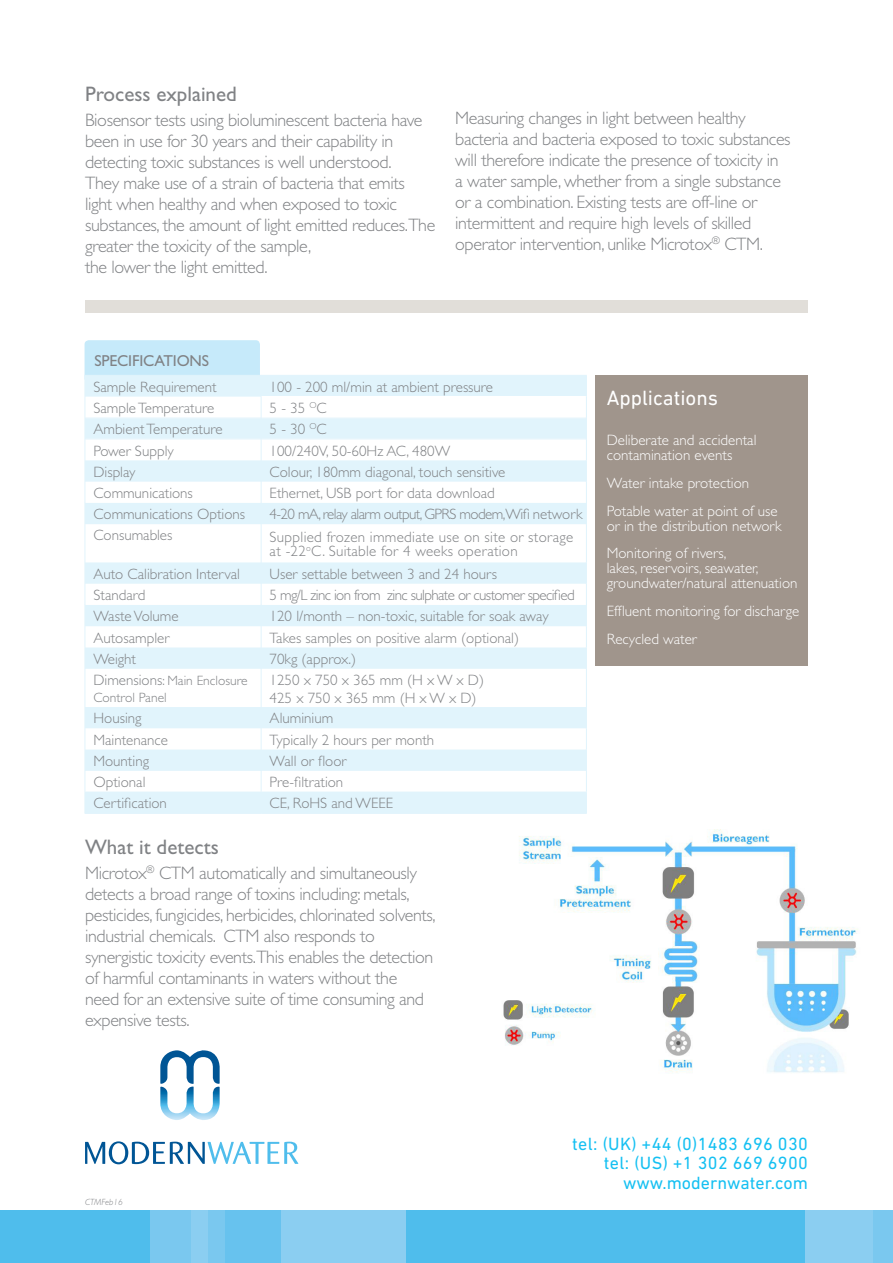
<style>
.page{position:relative;width:893px;height:1263px;background:#fff}
.page>*{position:absolute;margin:0;border:0;box-sizing:border-box;transform-origin:0 0}
.t1{font:21px "Gill Sans";color:#808285}
.t2{font:21px "DIN Next LT Pro";color:#fff}
.t3{font:300 18px/21px "Gill Sans";letter-spacing:-.02em;color:#808285}
.t4{font:18px/19.5px "DIN Next LT Pro";letter-spacing:.02em;color:#15c0f2;text-align:right}
.t5{font:15.9px "Gill Sans";letter-spacing:-.01em;color:#808285}
.t6{font:300 15px/18px "Gill Sans";color:#808285}
.t7{font:300 15px/15px "Gill Sans";color:#fff}
.t8{font:300 15px "Gill Sans";letter-spacing:-.04em;color:#808285}
.t9{font:300 15px/13.5px "Gill Sans";letter-spacing:.02em;color:#808285}
.t10{font:300 13.5px "Gill Sans";color:#808285}
.t11{font:italic 300 9px "Gill Sans";color:#808285}
.s1{font-size:15px}
</style>
<div class="page">
<div style="left:191px;top:1210px;width:215px;height:53px;background:#8bcef1"></div>
<div style="left:0;top:1210px;width:173px;height:53px;background:#4fbdec"></div>
<div style="left:151px;top:1210px;width:40px;height:53px;background:#7ac8ef"></div>
<div style="left:208px;top:1210px;width:17px;height:53px;background:#7ac8ef"></div>
<div style="left:406px;top:1210px;width:399px;height:53px;background:#4fbdec"></div>
<div style="left:805px;top:1210px;width:68px;height:53px;background:#8bcef1"></div>
<div style="left:873px;top:1210px;width:20px;height:53px;background:#7ac8ef"></div>
<div style="left:225px;top:1210px;width:56px;height:53px;background:#67c2ee"></div>
<svg style="left:160px;top:1050px;width:60px;height:70px"></svg>
<svg style="left:85px;top:1141px;width:213px;height:23px"></svg>
<div style="left:595px;top:375px;width:213px;height:290px;background:#a0958c"></div>
<div style="left:85px;top:340px;width:175px;height:43px;background:#c6eafa;border-radius:4px"></div>
<svg style="left:86px;top:376px;width:500px;height:437px"></svg>
<div style="left:261px;top:397px;width:325px;height:21px;background:#fff"></div>
<hr style="left:85px;top:417px;width:176px;height:1px;background:#eef8fd">
<hr style="left:261px;top:417px;width:325px;height:1px;background:#eef8fd">
<hr style="left:85px;top:439px;width:176px;height:1px;background:#eef8fd">
<hr style="left:261px;top:439px;width:325px;height:1px;background:#eef8fd">
<hr style="left:85px;top:375px;width:176px;height:1px;background:#e1f4fc">
<hr style="left:261px;top:375px;width:326px;height:1px;background:#e1f4fc">
<svg style="left:85px;top:376px;width:1px;height:148px"></svg>
<svg style="left:586px;top:376px;width:1px;height:148px"></svg>
<hr style="left:85px;top:524px;width:1px;height:38px;background:#e1f4fc">
<hr style="left:586px;top:524px;width:1px;height:38px;background:#e1f4fc">
<svg style="left:85px;top:562px;width:1px;height:107px"></svg>
<svg style="left:586px;top:562px;width:1px;height:107px"></svg>
<hr style="left:85px;top:669px;width:1px;height:38px;background:#e1f4fc">
<hr style="left:586px;top:669px;width:1px;height:38px;background:#e1f4fc">
<hr style="left:85px;top:792px;width:176px;height:1px;background:#e1f4fc">
<svg style="left:85px;top:707px;width:1px;height:106px"></svg>
<hr style="left:261px;top:792px;width:326px;height:1px;background:#e1f4fc">
<svg style="left:586px;top:707px;width:1px;height:106px"></svg>
<hr style="left:85px;top:813px;width:176px;height:1px;background:#e1f4fc">
<hr style="left:261px;top:813px;width:326px;height:1px;background:#e1f4fc">
<svg style="left:261px;top:376px;width:1px;height:148px"></svg>
<hr style="left:261px;top:524px;width:1px;height:38px;background:#e1f4fc">
<svg style="left:261px;top:562px;width:1px;height:107px"></svg>
<hr style="left:261px;top:669px;width:1px;height:38px;background:#e1f4fc">
<svg style="left:261px;top:707px;width:1px;height:106px"></svg>
<div style="left:85px;top:300px;width:723px;height:13px;background:#e1ded9"></div>
<img style="left:503px;top:829px;width:355px;height:244px">
<p class="t1" style="left:85px;top:82px;width:153px">Process explained</p>
<p class="t3" style="left:85px;top:110px;width:352px">Biosensor tests using bioluminescent bacteria have been in use for 30 years and their capability in detecting toxic substances is well understood.<br>They make use of a strain of bacteria that emits light when healthy and when exposed to toxic substances, the amount of light emitted reduces.The greater the toxicity of the sample,<br>the lower the light emitted.</p>
<p class="t3" style="left:455px;top:108px;width:337px">Measuring changes in light between healthy bacteria and bacteria exposed to toxic substances will therefore indicate the presence of toxicity in a water sample, whether from a single substance or a combination. Existing tests are off-line or intermittent and require high levels of skilled operator intervention, unlike Microtox<sup>®</sup> CTM.</p>
<p class="t5" style="left:94px;top:351px;width:116px">SPECIFICATIONS</p>
<p class="t6" style="left:93px;top:378px;width:125px">Sample Requirement</p>
<p class="t6" style="left:270px;top:378px;width:225px">100 - 200 ml/min at ambient pressure</p>
<p class="t6" style="left:93px;top:399px;width:122px">Sample Temperature</p>
<p class="t6" style="left:270px;top:399px;width:59px">5 - 35 <sup>O</sup>C</p>
<p class="t6" style="left:93px;top:420px;width:131px">Ambient Temperature</p>
<p class="t6" style="left:270px;top:420px;width:59px">5 - 30 <sup>O</sup>C</p>
<p class="t6" style="left:93px;top:442px;width:82px">Power Supply</p>
<p class="t6" style="left:270px;top:442px;width:182px">100/240V, 50-60Hz AC, 480W</p>
<p class="t6" style="left:93px;top:463px;width:44px">Display</p>
<p class="t6" style="left:270px;top:463px;width:237px">Colour, 180mm diagonal, touch sensitive</p>
<p class="t6" style="left:93px;top:484px;width:101px">Communications</p>
<p class="t6" style="left:270px;top:484px;width:227px">Ethernet, USB port for data download</p>
<p class="t6" style="left:93px;top:505px;width:153px">Communications Options</p>
<p class="t8" style="left:270px;top:506px;width:314px">4-20 mA, relay alarm output, GPRS modem,Wifi network</p>
<p class="t6" style="left:93px;top:526px;width:81px">Consumables</p>
<p class="t9" style="left:270px;top:531px;width:305px">Supplied frozen immediate use on site or storage at -22<sup>o</sup>C. Suitable for 4 weeks operation</p>
<p class="t6" style="left:93px;top:565px;width:148px">Auto Calibration Interval</p>
<p class="t6" style="left:270px;top:565px;width:229px">User settable between 3 and 24 hours</p>
<p class="t6" style="left:93px;top:586px;width:54px">Standard</p>
<p class="t8" style="left:270px;top:586px;width:307px">5 mg/L zinc ion from zinc sulphate or customer specified</p>
<p class="t6" style="left:93px;top:607px;width:87px">Waste Volume</p>
<p class="t6" style="left:270px;top:607px;width:281px">120 l/month – non-toxic, suitable for soak away</p>
<p class="t6" style="left:93px;top:629px;width:77px">Autosampler</p>
<p class="t6" style="left:270px;top:629px;width:251px">Takes samples on positive alarm (optional)</p>
<p class="t6" style="left:93px;top:650px;width:44px">Weight</p>
<p class="t6" style="left:270px;top:650px;width:88px">70kg (approx.)</p>
<p class="t10" style="left:93px;top:673px;width:156px"><span class="s1">Dimensions</span>: Main Enclosure</p>
<p class="t10" style="left:93px;top:689px;width:75px">Control Panel</p>
<p class="t6" style="left:270px;top:671px;width:216px">1250 x 750 x 365 mm (H x W x D)<br>425 x 750 x 365 mm (H x W x D)</p>
<p class="t6" style="left:93px;top:709px;width:50px">Housing</p>
<p class="t6" style="left:270px;top:709px;width:65px">Aluminium</p>
<p class="t6" style="left:93px;top:731px;width:76px">Maintenance</p>
<p class="t6" style="left:270px;top:731px;width:166px">Typically 2 hours per month</p>
<p class="t6" style="left:93px;top:752px;width:57px">Mounting</p>
<p class="t6" style="left:270px;top:752px;width:78px">Wall or floor</p>
<p class="t6" style="left:93px;top:773px;width:54px">Optional</p>
<p class="t6" style="left:270px;top:773px;width:75px">Pre-filtration</p>
<p class="t6" style="left:93px;top:794px;width:75px">Certification</p>
<p class="t6" style="left:270px;top:794px;width:125px">CE, RoHS and WEEE</p>
<p class="t1" style="left:85px;top:834px;width:135px">What it detects</p>
<p class="t3" style="left:85px;top:862px;width:352px">Microtox<sup>®</sup> CTM automatically and simultaneously detects a broad range of toxins including: metals, pesticides, fungicides, herbicides, chlorinated solvents, industrial chemicals. CTM also responds to synergistic toxicity events.This enables the detection of harmful contaminants in waters without the need for an extensive suite of time consuming and expensive tests.</p>
<p class="t2" style="left:607px;top:385px;width:113px">Applications</p>
<p class="t7" style="left:607px;top:433px;width:151px">Deliberate and accidental contamination events</p>
<p class="t7" style="left:607px;top:475px;width:144px">Water intake protection</p>
<p class="t7" style="left:607px;top:503px;width:176px">Potable water at point of use or in the distribution network</p>
<p class="t7" style="left:607px;top:546px;width:192px">Monitoring of rivers,<br>lakes, reservoirs, seawater, groundwater/natural attenuation</p>
<p class="t7" style="left:607px;top:604px;width:194px">Effluent monitoring for discharge</p>
<p class="t7" style="left:607px;top:631px;width:92px">Recycled water</p>
<p class="t11" style="left:85px;top:1197px;width:39px">CTMFeb16</p>
<p class="t4" style="left:572px;top:1133px;width:237px">tel: (UK) +44 (0)1483 696 030 tel: (US) +1 302 669 6900 www.modernwater.com</p>
</div>
